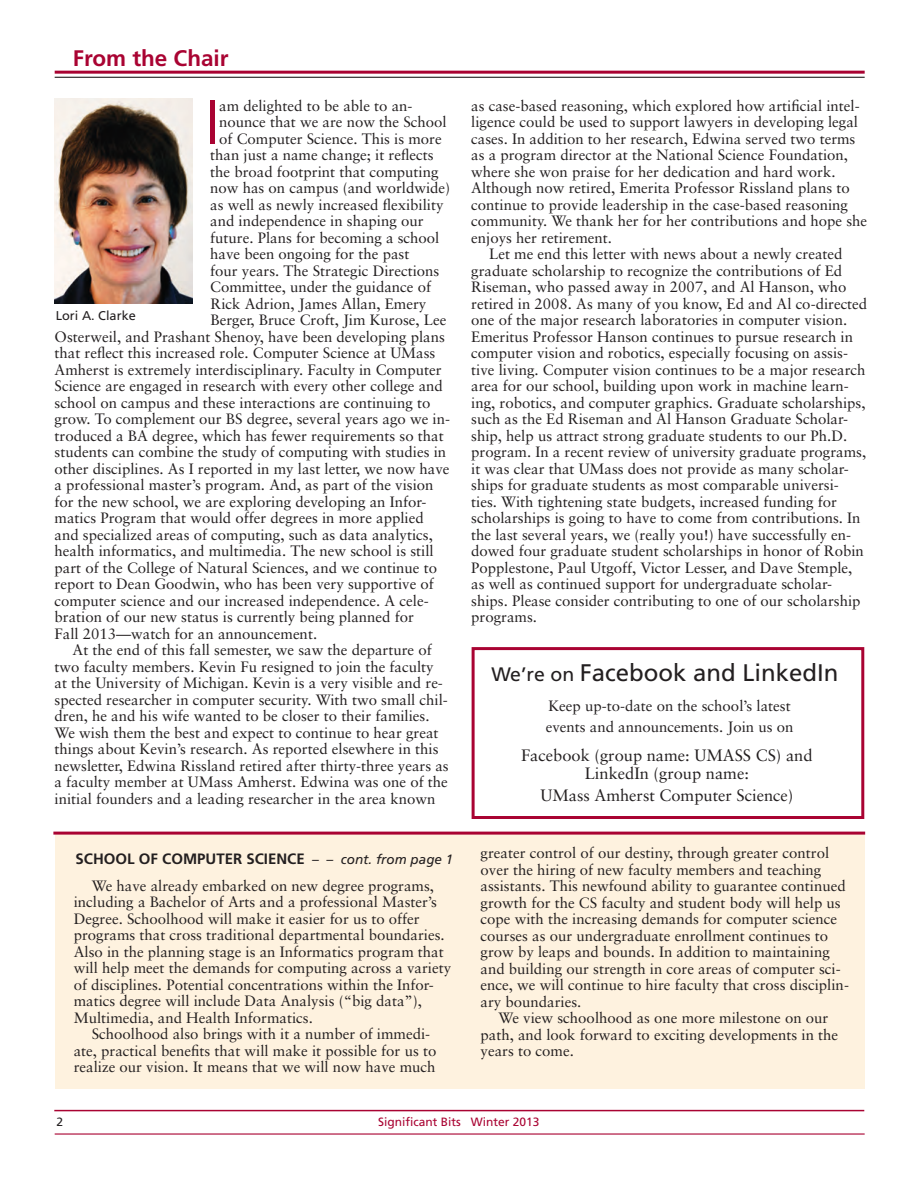
<style>
.page{position:relative;width:918px;height:1188px;background:#fff}
.page>*{position:absolute;margin:0;border:0;box-sizing:border-box;transform-origin:0 0}
.drop_caps_3{font:300 62.25px "Frutiger";color:#a90332}
.Head_frut_18{font:24px "Frutiger";color:#231f20}
.depts{font:700 22.5px "Frutiger";color:#a90332}
.t1{font:16.5px/18px "Sabon";color:#231f20;text-align:center}
.indented_para{font:15px/16.5px "Sabon";color:#231f20}
.drop_caps_3-2{font:15px "Sabon";color:#231f20}
.Head_frut_18-2{font:700 15px "Frutiger";color:#231f20}
.t2{font:12.75px "Frutiger";color:#231f20}
.t3{font:12px "Frutiger";color:#a90332}
.t4{font:12px "Frutiger";color:#231f20}
.s1{font-weight:400;font-style:italic;font-size:13.5px}
.s2{font-size:19.5px}
</style>
<div class="page">
<hr style="left:55px;top:71px;width:810px;height:3px;background:#a90332">
<hr style="left:55px;top:77px;width:810px;height:1px;background:#231f20">
<hr style="left:54px;top:1110px;width:810px;height:1px;background:#a90332">
<hr style="left:55px;top:1133px;width:810px;height:2px;background:#a90332">
<div style="left:472px;top:647px;width:392px;height:172px;border:3px solid #a90332"></div>
<div style="left:55px;top:833px;width:810px;height:256px;background:#fef2df"></div>
<hr style="left:53px;top:832px;width:812px;height:3px;background:#a90332">
<img style="left:54px;top:98px;width:138px;height:205px">
<p class="depts" style="left:73px;top:45px;width:157px">From the Chair</p>
<p class="drop_caps_3" style="left:205px;top:87px;width:15px">I</p>
<p class="drop_caps_3-2" style="left:219px;top:96px;width:195px">am delighted to be able to an-</p>
<p class="drop_caps_3-2" style="left:219px;top:113px;width:229px">nounce that we are now the School</p>
<p class="drop_caps_3-2" style="left:219px;top:129px;width:224px">of Computer Science. This is more</p>
<p class="drop_caps_3-2" style="left:210px;top:146px;width:225px">than just a name change; it reflects</p>
<p class="drop_caps_3-2" style="left:210px;top:162px;width:230px">the broad footprint that computing</p>
<p class="drop_caps_3-2" style="left:210px;top:179px;width:242px">now has on campus (and worldwide)</p>
<p class="drop_caps_3-2" style="left:210px;top:195px;width:235px">as well as newly increased flexibility</p>
<p class="drop_caps_3-2" style="left:210px;top:212px;width:215px">and independence in shaping our</p>
<p class="drop_caps_3-2" style="left:210px;top:228px;width:231px">future. Plans for becoming a school</p>
<p class="drop_caps_3-2" style="left:210px;top:245px;width:201px">have been ongoing for the past</p>
<p class="drop_caps_3-2" style="left:210px;top:261px;width:231px">four years. The Strategic Directions</p>
<p class="drop_caps_3-2" style="left:210px;top:278px;width:222px">Committee, under the guidance of</p>
<p class="drop_caps_3-2" style="left:211px;top:294px;width:217px">Rick Adrion, James Allan, Emery</p>
<p class="drop_caps_3-2" style="left:211px;top:311px;width:237px">Berger, Bruce Croft, Jim Kurose, Lee</p>
<p class="drop_caps_3-2" style="left:55px;top:327px;width:392px">Osterweil, and Prashant Shenoy, have been developing plans</p>
<p class="drop_caps_3-2" style="left:55px;top:344px;width:382px">that reflect this increased role. Computer Science at UMass</p>
<p class="drop_caps_3-2" style="left:55px;top:360px;width:388px">Amherst is extremely interdisciplinary. Faculty in Computer</p>
<p class="drop_caps_3-2" style="left:55px;top:377px;width:390px">Science are engaged in research with every other college and</p>
<p class="drop_caps_3-2" style="left:55px;top:393px;width:377px">school on campus and these interactions are continuing to</p>
<p class="drop_caps_3-2" style="left:55px;top:410px;width:397px">grow. To complement our BS degree, several years ago we in-</p>
<p class="drop_caps_3-2" style="left:55px;top:426px;width:391px">troduced a BA degree, which has fewer requirements so that</p>
<p class="drop_caps_3-2" style="left:55px;top:443px;width:393px">students can combine the study of computing with studies in</p>
<p class="drop_caps_3-2" style="left:55px;top:459px;width:397px">other disciplines. As I reported in my last letter, we now have</p>
<p class="drop_caps_3-2" style="left:55px;top:476px;width:380px">a professional master’s program. And, as part of the vision</p>
<p class="drop_caps_3-2" style="left:55px;top:492px;width:373px">for the new school, we are exploring developing an Infor-</p>
<p class="drop_caps_3-2" style="left:55px;top:509px;width:371px">matics Program that would offer degrees in more applied</p>
<p class="drop_caps_3-2" style="left:55px;top:525px;width:380px">and specialized areas of computing, such as data analytics,</p>
<p class="drop_caps_3-2" style="left:55px;top:542px;width:381px">health informatics, and multimedia. The new school is still</p>
<p class="drop_caps_3-2" style="left:55px;top:558px;width:384px">part of the College of Natural Sciences, and we continue to</p>
<p class="drop_caps_3-2" style="left:55px;top:575px;width:381px">report to Dean Goodwin, who has been very supportive of</p>
<p class="drop_caps_3-2" style="left:55px;top:591px;width:376px">computer science and our increased independence. A cele-</p>
<p class="drop_caps_3-2" style="left:55px;top:608px;width:361px">bration of our new status is currently being planned for</p>
<p class="drop_caps_3-2" style="left:55px;top:624px;width:264px">Fall 2013—watch for an announcement.</p>
<p class="indented_para" style="left:55px;top:641px;width:396px;text-indent:18px">At the end of this fall semester, we saw the departure of two faculty members. Kevin Fu resigned to join the faculty at the University of Michigan. Kevin is a very visible and re&shy;spected researcher in computer security. With two small chil&shy;dren, he and his wife wanted to be closer to their families.<br>We wish them the best and expect to continue to hear great things about Kevin’s research. As reported elsewhere in this newsletter, Edwina Rissland retired after thirty-three years as a faculty member at UMass Amherst. Edwina was one of the initial founders and a leading researcher in the area known</p>
<p class="t2" style="left:56px;top:308px;width:82px">Lori A. Clarke</p>
<p class="Head_frut_18-2" style="left:76px;top:849px;width:379px">SCHOOL OF COMPUTER SCIENCE <span class="s1">– – cont. from page 1</span></p>
<p class="indented_para" style="left:74px;top:877px;width:379px;text-indent:18px">We have already embarked on new degree programs, including a Bachelor of Arts and a professional Master’s Degree. Schoolhood will make it easier for us to offer programs that cross traditional departmental boundaries.<br>Also in the planning stage is an Informatics program that will help meet the demands for computing across a variety of disciplines. Potential concentrations within the Infor&shy;matics degree will include Data Analysis (“big data”), Multimedia, and Health Informatics.</p>
<p class="indented_para" style="left:74px;top:1026px;width:364px;text-indent:18px">Schoolhood also brings with it a number of immedi&shy;ate, practical benefits that will make it possible for us to realize our vision. It means that we will now have much</p>
<p class="indented_para" style="left:471px;top:97px;width:397px">as case-based reasoning, which explored how artificial intel&shy;ligence could be used to support lawyers in developing legal cases. In addition to her research, Edwina served two terms as a program director at the National Science Foundation, where she won praise for her dedication and hard work.<br>Although now retired, Emerita Professor Rissland plans to continue to provide leadership in the case-based reasoning community. We thank her for her contributions and hope she enjoys her retirement.</p>
<p class="indented_para" style="left:471px;top:246px;width:398px;text-indent:18px">Let me end this letter with news about a newly created graduate scholarship to recognize the contributions of Ed Riseman, who passed away in 2007, and Al Hanson, who retired in 2008. As many of you know, Ed and Al co-directed one of the major research laboratories in computer vision.<br>Emeritus Professor Hanson continues to pursue research in computer vision and robotics, especially focusing on assis&shy;tive living. Computer vision continues to be a major research area for our school, building upon work in machine learn&shy;ing, robotics, and computer graphics. Graduate scholarships, such as the Ed Riseman and Al Hanson Graduate Scholar&shy;ship, help us attract strong graduate students to our Ph.D. program. In a recent review of university graduate programs, it was clear that UMass does not provide as many scholar&shy;ships for graduate students as most comparable universi&shy;ties. With tightening state budgets, increased funding for scholarships is going to have to come from contributions. In the last several years, we (really you!) have successfully en&shy;dowed four graduate student scholarships in honor of Robin Popplestone, Paul Utgoff, Victor Lesser, and Dave Stemple, as well as continued support for undergraduate scholar&shy;ships. Please consider contributing to one of our scholarship programs.</p>
<p class="Head_frut_18" style="left:491px;top:659px;width:349px"><span class="s2">We’re on</span> Facebook and LinkedIn</p>
<p class="indented_para" style="left:546px;top:695px;width:249px;line-height:21px">Keep up-to-date on the school’s latest events and announcements. Join us on</p>
<p class="t1" style="left:521px;top:746px;width:293px">Facebook (group name: UMASS CS) and<br>LinkedIn (group name:</p>
<p class="t1" style="left:540px;top:787px;width:254px">UMass Amherst Computer Science)</p>
<p class="indented_para" style="left:481px;top:845px;width:370px">greater control of our destiny, through greater control over the hiring of new faculty members and teaching assistants. This newfound ability to guarantee continued growth for the CS faculty and student body will help us cope with the increasing demands for computer science courses as our undergraduate enrollment continues to grow by leaps and bounds. In addition to maintaining and building our strength in core areas of computer sci&shy;ence, we will continue to hire faculty that cross disciplin&shy;ary boundaries.</p>
<p class="indented_para" style="left:481px;top:1010px;width:359px;text-indent:18px">We view schoolhood as one more milestone on our path, and look forward to exciting developments in the years to come.</p>
<p class="t4" style="left:57px;top:1114px;width:8px">2</p>
<p class="t3" style="left:378px;top:1115px;width:163px">Significant Bits Winter 2013</p>
</div>
